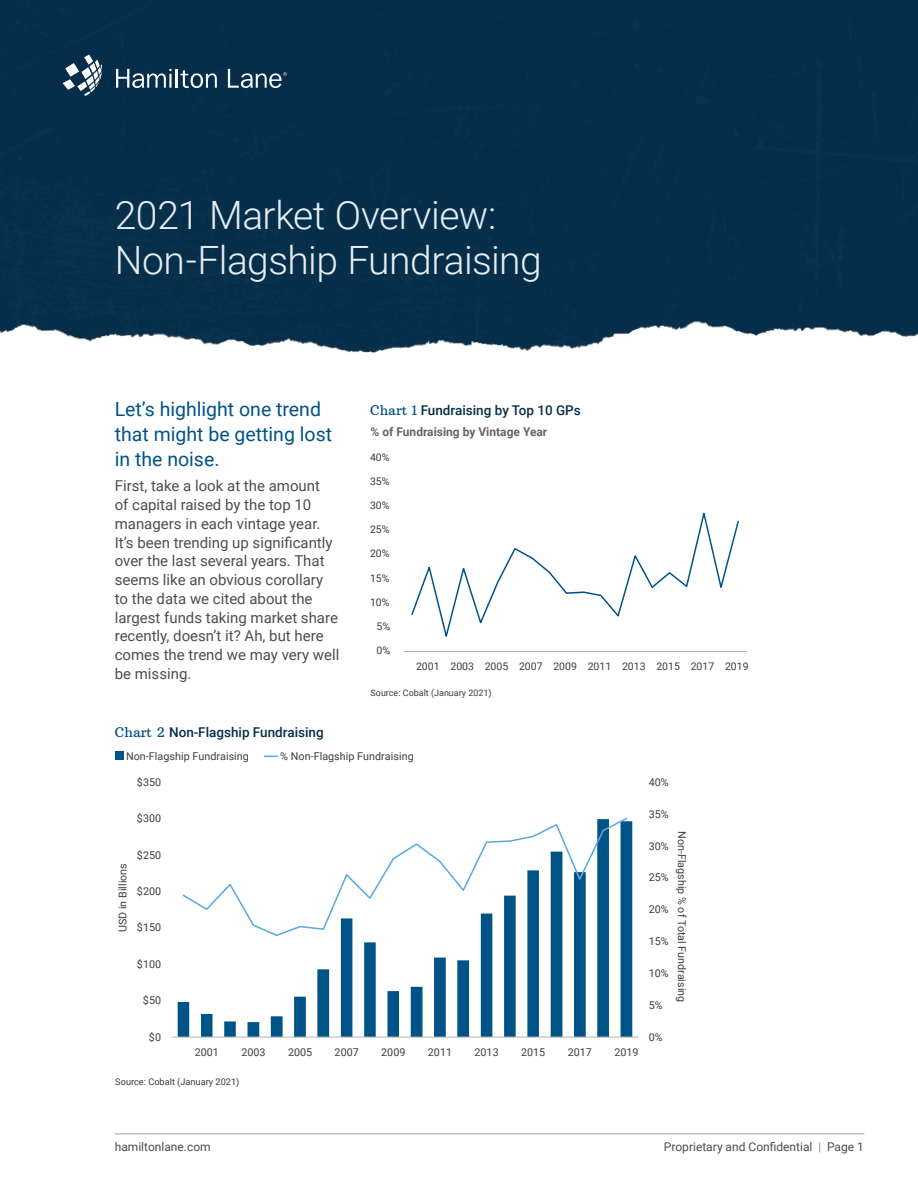
<style>
.page{position:relative;width:918px;height:1188px;background:#fff}
.page>*{position:absolute;margin:0;border:0;box-sizing:border-box;transform-origin:0 0}
.t1{font:300 39px/45px "Roboto";letter-spacing:-.015em;color:#e5eef3}
.t2{font:19.5px/24.8px "Roboto";color:#005388}
.t3{font:15px/18.8px "Roboto";color:#4c4d4d}
.t4{font:500 13.5px "Roboto";color:#072e4a}
.t5{font:12px "Roboto";color:#4c4d4d}
.t6{font:700 12px "Roboto";color:#676464}
.t7{font:10.8px "Roboto";color:#3f3d3d}
.t8{font:10.5px "Roboto";color:#3f3d3d}
.t9{font:9.15px "Roboto";color:#3f3d3d}
.t10{font:9px "Roboto";color:#3f3d3d}
.s1{font-family:"Arbutus Slab";font-weight:400;color:#005287}
.s2{font-weight:300;color:#087dc2}
</style>
<div class="page">
<hr style="left:115px;top:1134px;width:749px;height:1px;background:#9d9fa2">
<div style="left:0;top:0;width:918px;height:353px;background:#062d49"></div>
<svg style="left:116px;top:69px;width:101px;height:19px"></svg>
<svg style="left:63px;top:55px;width:39px;height:41px"></svg>
<svg style="left:228px;top:69px;width:59px;height:19px"></svg>
<hr style="left:403px;top:651px;width:344px;height:1px;background:#b3b3b3">
<svg style="left:411px;top:512px;width:328px;height:125px"></svg>
<svg style="left:178px;top:821px;width:454px;height:216px"></svg>
<hr style="left:172px;top:1037px;width:466px;height:1px;background:#b3b3b3">
<svg style="left:181px;top:817px;width:448px;height:120px"></svg>
<svg style="left:265px;top:756px;width:13px;height:1px"></svg>
<div style="left:115px;top:751px;width:9px;height:9px;background:#005387"></div>
<h1 class="t1" style="left:115px;top:191px;width:429px">2021 Market Overview:<br>Non-Flagship Fundraising</h1>
<h2 class="t2" style="left:115px;top:396px;width:219px">Let’s highlight one trend that might be getting lost in the noise.</h2>
<p class="t3" style="left:115px;top:476px;width:226px">First, take a look at the amount<br>of capital raised by the top 10 managers in each vintage year.<br>It’s been trending up significantly over the last several years. That seems like an obvious corollary to the data we cited about the largest funds taking market share recently, doesn’t it? Ah, but here comes the trend we may very well be missing.</p>
<p class="t4" style="left:115px;top:723px;width:211px"><span class="s1">Chart 2</span> Non-Flagship Fundraising</p>
<p class="t4" style="left:370px;top:401px;width:212px"><span class="s1">Chart 1</span> Fundraising by Top 10 GPs</p>
<p class="t6" style="left:371px;top:424px;width:178px">% of Fundraising by Vintage Year</p>
<p class="t8" style="left:370px;top:450px;width:21px">40%</p>
<p class="t8" style="left:370px;top:474px;width:21px">35%</p>
<p class="t8" style="left:370px;top:498px;width:21px">30%</p>
<p class="t8" style="left:370px;top:522px;width:21px">25%</p>
<p class="t8" style="left:370px;top:546px;width:21px">20%</p>
<p class="t8" style="left:370px;top:570px;width:21px">15%</p>
<p class="t8" style="left:370px;top:595px;width:21px">10%</p>
<p class="t8" style="left:377px;top:619px;width:15px">5%</p>
<p class="t8" style="left:377px;top:643px;width:15px">0%</p>
<p class="t8" style="left:416px;top:659px;width:334px">2001 2003 2005 2007 2009 2011 2013 2015 2017 2019</p>
<p class="t10" style="left:371px;top:687px;width:123px">Source: Cobalt (January 2021)</p>
<p class="t7" style="left:126px;top:748px;width:124px">Non-Flagship Fundraising</p>
<p class="t7" style="left:280px;top:748px;width:135px">% Non-Flagship Fundraising</p>
<p class="t7" style="left:137px;top:775px;width:26px">$350</p>
<p class="t7" style="left:137px;top:811px;width:26px">$300</p>
<p class="t7" style="left:115px;top:932px;width:70px;rotate:-90deg">USD in Billions</p>
<p class="t7" style="left:137px;top:847px;width:26px">$250</p>
<p class="t7" style="left:137px;top:884px;width:26px">$200</p>
<p class="t7" style="left:137px;top:920px;width:26px">$150</p>
<p class="t7" style="left:137px;top:956px;width:26px">$100</p>
<p class="t7" style="left:143px;top:993px;width:20px">$50</p>
<p class="t7" style="left:149px;top:1029px;width:14px">$0</p>
<p class="t7" style="left:195px;top:1045px;width:26px">2001</p>
<p class="t7" style="left:241px;top:1045px;width:26px">2003</p>
<p class="t7" style="left:288px;top:1045px;width:26px">2005</p>
<p class="t7" style="left:335px;top:1045px;width:26px">2007</p>
<p class="t7" style="left:381px;top:1045px;width:26px">2009</p>
<p class="t7" style="left:428px;top:1045px;width:26px">2011</p>
<p class="t7" style="left:475px;top:1045px;width:26px">2013</p>
<p class="t7" style="left:521px;top:1045px;width:26px">2015</p>
<p class="t7" style="left:568px;top:1045px;width:26px">2017</p>
<p class="t7" style="left:614px;top:1045px;width:26px">2019</p>
<p class="t9" style="left:115px;top:1075px;width:126px">Source: Cobalt (January 2021)</p>
<p class="t7" style="left:649px;top:775px;width:21px">40%</p>
<p class="t7" style="left:649px;top:806px;width:21px">35%</p>
<p class="t7" style="left:690px;top:831px;width:173px;rotate:90deg">Non-Flagship % of Total Fundraising</p>
<p class="t7" style="left:649px;top:838px;width:21px">30%</p>
<p class="t7" style="left:649px;top:870px;width:21px">25%</p>
<p class="t7" style="left:649px;top:902px;width:21px">20%</p>
<p class="t7" style="left:649px;top:934px;width:21px">15%</p>
<p class="t7" style="left:649px;top:966px;width:21px">10%</p>
<p class="t7" style="left:649px;top:997px;width:15px">5%</p>
<p class="t7" style="left:649px;top:1029px;width:15px">0%</p>
<p class="t5" style="left:115px;top:1138px;width:97px">hamiltonlane.com</p>
<p class="t5" style="left:664px;top:1138px;width:201px">Proprietary and Confidential <span class="s2">|</span> Page 1</p>
</div>
